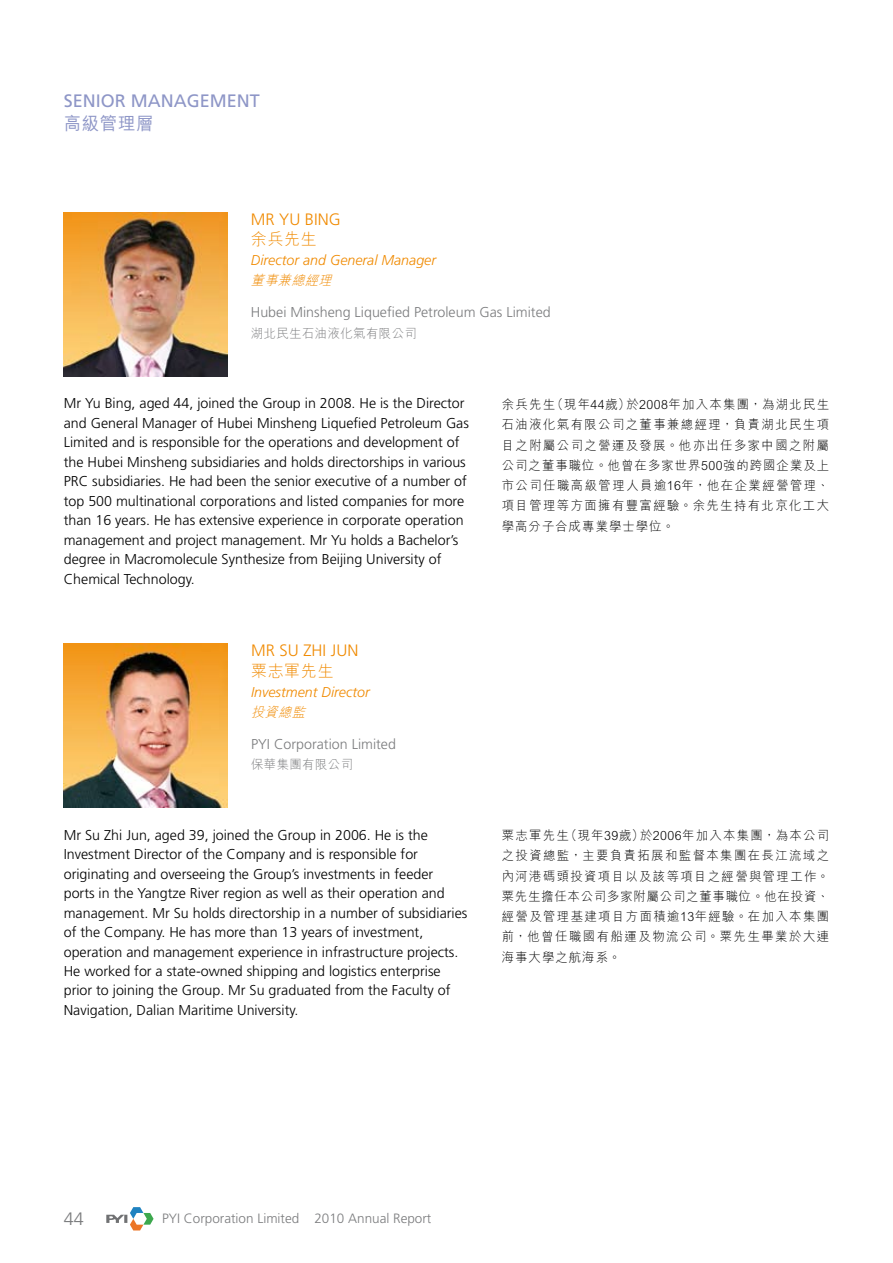
<style>
.page{position:relative;width:893px;height:1263px;background:#fff}
.page>*{position:absolute;margin:0;border:0;box-sizing:border-box;transform-origin:0 0}
.t1{font:18px "Frutiger LT Std";color:#8e96c7}
.t2{font:500 18px "M Hei HK";letter-spacing:.035em;color:#8e96c7}
.t3{font:300 18px "Frutiger LT Std";color:#7b7c7e}
.t4{font:300 16.5px "Frutiger LT Std";color:#f08a00}
.t5{font:300 16.5px "M Hei HK";letter-spacing:.035em;color:#f08a00}
.t6{font:300 14.25px/19.5px "Frutiger LT Std";color:#000}
.t7{font:300 14.25px "Frutiger LT Std";color:#7b7c7e}
.t8{font:italic 300 14.25px "Frutiger LT Std";color:#f08a00}
.t9{font:300 13.5px "Frutiger LT Std";color:#7b7c7e}
.t10{font:italic 300 13.5px "M Hei HK";color:#f08a00}
.t11{font:300 12.75px/20.2px "M Hei HK";letter-spacing:.115em;color:#000;text-align:justify}
.t12{font:300 12.75px "M Hei HK";letter-spacing:.035em;color:#7b7c7e}
</style>
<div class="page">
<svg style="left:106px;top:1207px;width:48px;height:23px"></svg>
<img style="left:64px;top:213px;width:163px;height:163px">
<img style="left:64px;top:644px;width:163px;height:163px">
<p class="t1" style="left:64px;top:90px;width:198px">SENIOR MANAGEMENT</p>
<p class="t2" style="left:64px;top:110px;width:91px">高級管理層</p>
<p class="t4" style="left:251px;top:210px;width:91px">MR YU BING</p>
<p class="t5" style="left:251px;top:228px;width:67px">余兵先生</p>
<p class="t8" style="left:251px;top:252px;width:187px">Director and General Manager</p>
<p class="t10" style="left:251px;top:271px;width:87px">董事兼總經理</p>
<p class="t7" style="left:251px;top:304px;width:301px">Hubei Minsheng Liquefied Petroleum Gas Limited</p>
<p class="t12" style="left:251px;top:324px;width:167px">湖北民生石油液化氣有限公司</p>
<p class="t6" style="left:64px;top:394px;width:407px">Mr Yu Bing, aged 44, joined the Group in 2008. He is the Director and General Manager of Hubei Minsheng Liquefied Petroleum Gas Limited and is responsible for the operations and development of the Hubei Minsheng subsidiaries and holds directorships in various PRC subsidiaries. He had been the senior executive of a number of top 500 multinational corporations and listed companies for more than 16 years. He has extensive experience in corporate operation management and project management. Mr Yu holds a Bachelor’s degree in Macromolecule Synthesize from Beijing University of Chemical Technology.</p>
<p class="t4" style="left:251px;top:641px;width:109px">MR SU ZHI JUN</p>
<p class="t5" style="left:251px;top:659px;width:84px">粟志軍先生</p>
<p class="t8" style="left:251px;top:683px;width:120px">Investment Director</p>
<p class="t10" style="left:251px;top:702px;width:60px">投資總監</p>
<p class="t7" style="left:251px;top:736px;width:146px">PYI Corporation Limited</p>
<p class="t12" style="left:251px;top:756px;width:103px">保華集團有限公司</p>
<p class="t6" style="left:64px;top:825px;width:405px">Mr Su Zhi Jun, aged 39, joined the Group in 2006. He is the Investment Director of the Company and is responsible for originating and overseeing the Group’s investments in feeder ports in the Yangtze River region as well as their operation and management. Mr Su holds directorship in a number of subsidiaries of the Company. He has more than 13 years of investment, operation and management experience in infrastructure projects.<br>He worked for a state-owned shipping and logistics enterprise prior to joining the Group. Mr Su graduated from the Faculty of Navigation, Dalian Maritime University.</p>
<p class="t11" style="left:502px;top:394px;width:329px">余兵先生（現年44歲）於2008年加入本集團，為湖北民生石油液化氣有限公司之董事兼總經理，負責湖北民生項目之附屬公司之營運及發展。他亦出任多家中國之附屬公司之董事職位。他曾在多家世界500強的跨國企業及上市公司任職高級管理人員逾16年，他在企業經營管理、項目管理等方面擁有豐富經驗。余先生持有北京化工大學高分子合成專業學士學位。</p>
<p class="t11" style="left:502px;top:825px;width:329px">粟志軍先生（現年39歲）於2006年加入本集團，為本公司之投資總監，主要負責拓展和監督本集團在長江流域之內河港碼頭投資項目以及該等項目之經營與管理工作。粟先生擔任本公司多家附屬公司之董事職位。他在投資、經營及管理基建項目方面積逾13年經驗。在加入本集團前，他曾任職國有船運及物流公司。粟先生畢業於大連海事大學之航海系。</p>
<p class="t3" style="left:64px;top:1208px;width:22px">44</p>
<p class="t9" style="left:162px;top:1210px;width:271px">PYI Corporation Limited 2010 Annual Report</p>
</div>
